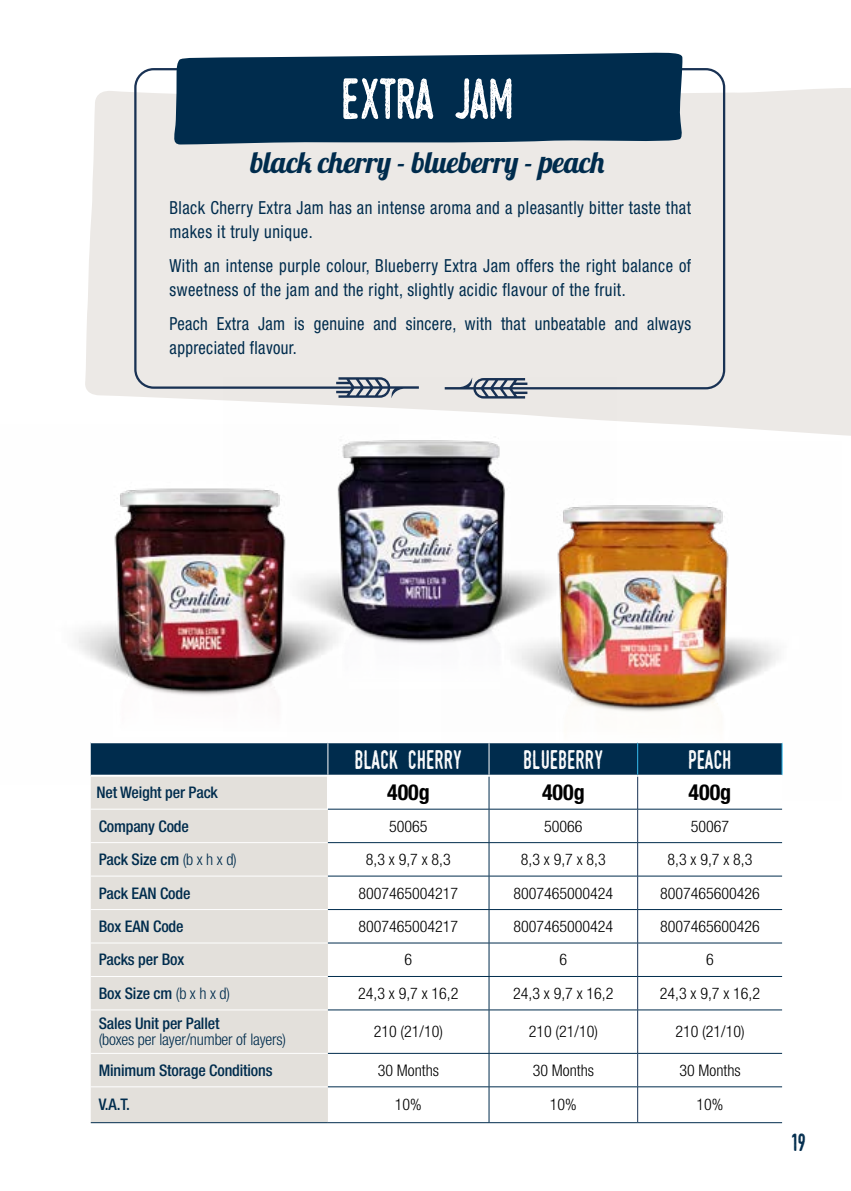
<style>
.page{position:relative;width:851px;height:1191px;background:#fff}
.page>*{position:absolute;margin:0;border:0;box-sizing:border-box;transform-origin:0 0}
.t1{font:56px "Swistblnk Monthoers";letter-spacing:-.02em;color:#fff;scale:.95 1}
.t2{font:30px "Lobster 1.4";letter-spacing:.01em;color:#002c4d}
.t3{font:26px "Swistblnk Monthoers";letter-spacing:-.01em;color:#fff;scale:.92 1}
.t4{font:24px "Swistblnk Monthoers";color:#002c4d}
.t5{font:700 condensed 22px "Helvetica Neue LT Std";color:#000}
.t6{font:condensed 18px/24px "Helvetica Neue LT Std";letter-spacing:.03em;color:#002c4d;scale:.92 1}
.t7{font:300 condensed 16px "Helvetica Neue LT Std";color:#000}
.t8{font:500 condensed 16px "Helvetica Neue LT Std";letter-spacing:-.01em;color:#002c4d}
.t9{font:300 condensed 16px "Helvetica Neue LT Std";letter-spacing:-.01em;color:#002c4d}
.s1{font-weight:300}
</style>
<div class="page">
<svg style="left:85px;top:86px;width:765px;height:350px;background:#edebe8"></svg>
<div style="left:134px;top:68px;width:591px;height:321px;background:#ece9e6"></div>
<svg style="left:170px;top:52px;width:513px;height:93px;background:#143c5a"></svg>
<img style="left:77px;top:425px;width:146px;height:351px">
<img style="left:616px;top:505px;width:167px;height:271px">
<img style="left:223px;top:377px;width:393px;height:333px">
<div style="left:91px;top:743px;width:690px;height:31px;background:#002c4d"></div>
<div style="left:91px;top:776px;width:237px;height:346px;background:#e3e0db"></div>
<svg style="left:489px;top:776px;width:293px;height:346px"></svg>
<hr style="left:91px;top:809px;width:237px;height:1px;background:#fff">
<hr style="left:91px;top:842px;width:237px;height:1px;background:#fff">
<hr style="left:91px;top:875px;width:237px;height:1px;background:#fff">
<hr style="left:91px;top:909px;width:237px;height:1px;background:#fff">
<hr style="left:91px;top:942px;width:237px;height:1px;background:#fff">
<hr style="left:91px;top:976px;width:237px;height:1px;background:#fff">
<hr style="left:91px;top:1009px;width:237px;height:1px;background:#fff">
<hr style="left:91px;top:1053px;width:237px;height:1px;background:#fff">
<hr style="left:91px;top:1086px;width:237px;height:1px;background:#fff">
<hr style="left:91px;top:741px;width:237px;height:2px;background:#fff">
<hr style="left:489px;top:741px;width:148px;height:2px;background:#fff">
<hr style="left:637px;top:741px;width:145px;height:2px;background:#fff">
<hr style="left:91px;top:774px;width:237px;height:2px;background:#fff">
<hr style="left:489px;top:774px;width:148px;height:2px;background:#fff">
<hr style="left:637px;top:774px;width:145px;height:2px;background:#fff">
<hr style="left:488px;top:743px;width:1px;height:31px;background:#fff">
<hr style="left:327px;top:743px;width:1px;height:31px;background:#fff">
<hr style="left:488px;top:776px;width:1px;height:33px;background:#002c4d">
<hr style="left:637px;top:776px;width:1px;height:33px;background:#193254">
<hr style="left:637px;top:809px;width:1px;height:33px;background:#193254">
<hr style="left:637px;top:843px;width:1px;height:33px;background:#193254">
<hr style="left:637px;top:876px;width:1px;height:33px;background:#193254">
<hr style="left:637px;top:909px;width:1px;height:33px;background:#193254">
<hr style="left:637px;top:943px;width:1px;height:33px;background:#193254">
<hr style="left:637px;top:976px;width:1px;height:33px;background:#193254">
<hr style="left:637px;top:1010px;width:1px;height:43px;background:#193254">
<hr style="left:637px;top:1053px;width:1px;height:33px;background:#193254">
<hr style="left:637px;top:1087px;width:1px;height:35px;background:#193254">
<hr style="left:328px;top:809px;width:161px;height:1px;background:#002c4d">
<hr style="left:488px;top:809px;width:1px;height:33px;background:#002c4d">
<hr style="left:489px;top:809px;width:148px;height:1px;background:#002c4d">
<hr style="left:637px;top:809px;width:145px;height:1px;background:#002c4d">
<hr style="left:328px;top:842px;width:161px;height:1px;background:#002c4d">
<hr style="left:488px;top:843px;width:1px;height:33px;background:#002c4d">
<hr style="left:489px;top:842px;width:148px;height:1px;background:#002c4d">
<hr style="left:637px;top:842px;width:145px;height:1px;background:#002c4d">
<hr style="left:328px;top:875px;width:161px;height:1px;background:#002c4d">
<hr style="left:488px;top:876px;width:1px;height:33px;background:#002c4d">
<hr style="left:489px;top:875px;width:148px;height:1px;background:#002c4d">
<hr style="left:637px;top:875px;width:145px;height:1px;background:#002c4d">
<hr style="left:328px;top:909px;width:161px;height:1px;background:#002c4d">
<hr style="left:488px;top:909px;width:1px;height:33px;background:#002c4d">
<hr style="left:489px;top:909px;width:148px;height:1px;background:#002c4d">
<hr style="left:637px;top:909px;width:145px;height:1px;background:#002c4d">
<hr style="left:328px;top:942px;width:161px;height:1px;background:#002c4d">
<hr style="left:488px;top:943px;width:1px;height:33px;background:#002c4d">
<hr style="left:489px;top:942px;width:148px;height:1px;background:#002c4d">
<hr style="left:637px;top:942px;width:145px;height:1px;background:#002c4d">
<hr style="left:328px;top:976px;width:161px;height:1px;background:#002c4d">
<hr style="left:328px;top:1009px;width:161px;height:1px;background:#002c4d">
<hr style="left:488px;top:976px;width:1px;height:33px;background:#002c4d">
<hr style="left:488px;top:1010px;width:1px;height:43px;background:#002c4d">
<hr style="left:489px;top:976px;width:148px;height:1px;background:#002c4d">
<hr style="left:489px;top:1009px;width:148px;height:1px;background:#002c4d">
<hr style="left:637px;top:976px;width:145px;height:1px;background:#002c4d">
<hr style="left:637px;top:1009px;width:145px;height:1px;background:#002c4d">
<hr style="left:328px;top:1053px;width:161px;height:1px;background:#002c4d">
<hr style="left:488px;top:1053px;width:1px;height:33px;background:#002c4d">
<hr style="left:489px;top:1053px;width:148px;height:1px;background:#002c4d">
<hr style="left:637px;top:1053px;width:145px;height:1px;background:#002c4d">
<hr style="left:91px;top:1122px;width:237px;height:1px;background:#002c4d">
<hr style="left:328px;top:1086px;width:161px;height:1px;background:#002c4d">
<hr style="left:328px;top:1122px;width:161px;height:1px;background:#002c4d">
<hr style="left:488px;top:1087px;width:1px;height:35px;background:#002c4d">
<hr style="left:489px;top:1086px;width:148px;height:1px;background:#002c4d">
<hr style="left:489px;top:1122px;width:148px;height:1px;background:#002c4d">
<hr style="left:637px;top:1086px;width:145px;height:1px;background:#002c4d">
<hr style="left:637px;top:1122px;width:145px;height:1px;background:#002c4d">
<hr style="left:637px;top:743px;width:1px;height:31px;background:#36bcee">
<hr style="left:781px;top:743px;width:1px;height:31px;background:#36bcee">
<h1 class="t1" style="left:341px;top:64px;width:184px">EXTRA JAM</h1>
<h2 class="t2" style="left:250px;top:143px;width:355px">black cherry - blueberry - peach</h2>
<p class="t6" style="left:169px;top:196px;width:568px">Black Cherry Extra Jam has an intense aroma and a pleasantly bitter taste that makes it truly unique.</p>
<p class="t6" style="left:169px;top:254px;width:568px">With an intense purple colour, Blueberry Extra Jam offers the right balance of sweetness of the jam and the right, slightly acidic flavour of the fruit.</p>
<p class="t6" style="left:169px;top:312px;width:568px">Peach Extra Jam is genuine and sincere, with that unbeatable and always appreciated flavour.</p>
<h3 class="t3" style="left:354px;top:743px;width:119px">BLACK CHERRY</h3>
<h3 class="t3" style="left:523px;top:743px;width:88px">BLUEBERRY</h3>
<h3 class="t3" style="left:688px;top:743px;width:49px">PEACH</h3>
<p class="t8" style="left:96px;top:783px;width:123px">Net Weight per Pack</p>
<p class="t5" style="left:387px;top:779px;width:44px">400g</p>
<p class="t5" style="left:542px;top:779px;width:44px">400g</p>
<p class="t5" style="left:688px;top:779px;width:44px">400g</p>
<p class="t8" style="left:99px;top:816px;width:92px">Company Code</p>
<p class="t7" style="left:389px;top:816px;width:40px">50065</p>
<p class="t7" style="left:544px;top:816px;width:40px">50066</p>
<p class="t7" style="left:690px;top:816px;width:40px">50067</p>
<p class="t8" style="left:99px;top:850px;width:139px">Pack Size cm <span class="s1">(b x h x d)</span></p>
<p class="t7" style="left:366px;top:850px;width:86px">8,3 x 9,7 x 8,3</p>
<p class="t7" style="left:521px;top:850px;width:86px">8,3 x 9,7 x 8,3</p>
<p class="t7" style="left:667px;top:850px;width:86px">8,3 x 9,7 x 8,3</p>
<p class="t8" style="left:99px;top:883px;width:93px">Pack EAN Code</p>
<p class="t7" style="left:358px;top:883px;width:101px">8007465004217</p>
<p class="t7" style="left:513px;top:883px;width:101px">8007465000424</p>
<p class="t7" style="left:660px;top:883px;width:101px">8007465600426</p>
<p class="t8" style="left:99px;top:916px;width:86px">Box EAN Code</p>
<p class="t7" style="left:358px;top:917px;width:101px">8007465004217</p>
<p class="t7" style="left:513px;top:917px;width:101px">8007465000424</p>
<p class="t7" style="left:660px;top:917px;width:101px">8007465600426</p>
<p class="t8" style="left:99px;top:950px;width:87px">Packs per Box</p>
<p class="t7" style="left:404px;top:950px;width:9px">6</p>
<p class="t7" style="left:559px;top:950px;width:9px">6</p>
<p class="t7" style="left:706px;top:950px;width:9px">6</p>
<p class="t8" style="left:99px;top:983px;width:133px">Box Size cm <span class="s1">(b x h x d)</span></p>
<p class="t7" style="left:358px;top:984px;width:102px">24,3 x 9,7 x 16,2</p>
<p class="t7" style="left:513px;top:984px;width:102px">24,3 x 9,7 x 16,2</p>
<p class="t7" style="left:659px;top:984px;width:102px">24,3 x 9,7 x 16,2</p>
<p class="t8" style="left:99px;top:1014px;width:122px">Sales Unit per Pallet</p>
<p class="t9" style="left:99px;top:1030px;width:189px">(boxes per layer/number of layers)</p>
<p class="t7" style="left:373px;top:1022px;width:71px">210 (21/10)</p>
<p class="t7" style="left:528px;top:1022px;width:71px">210 (21/10)</p>
<p class="t7" style="left:675px;top:1022px;width:71px">210 (21/10)</p>
<p class="t8" style="left:99px;top:1060px;width:175px">Minimum Storage Conditions</p>
<p class="t7" style="left:377px;top:1061px;width:63px">30 Months</p>
<p class="t7" style="left:532px;top:1061px;width:63px">30 Months</p>
<p class="t7" style="left:679px;top:1061px;width:63px">30 Months</p>
<p class="t8" style="left:99px;top:1095px;width:33px">V.A.T.</p>
<p class="t7" style="left:395px;top:1095px;width:28px">10%</p>
<p class="t7" style="left:550px;top:1095px;width:28px">10%</p>
<p class="t7" style="left:696px;top:1095px;width:28px">10%</p>
<h3 class="t4" style="left:791px;top:1127px;width:16px">19</h3>
</div>
